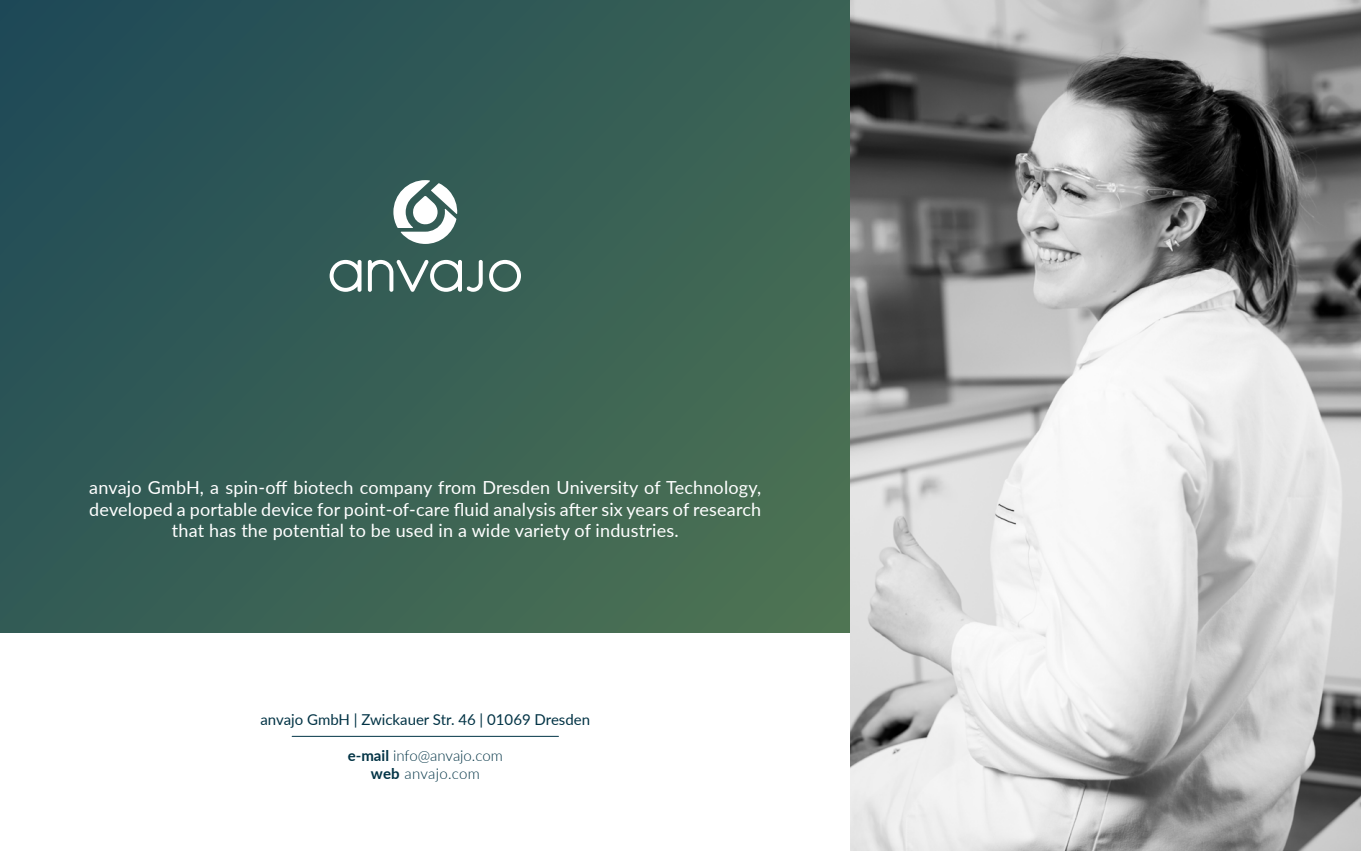
<style>
.page{position:relative;width:1361px;height:851px;background:#fff}
.page>*{position:absolute;margin:0;border:0;box-sizing:border-box;transform-origin:0 0}
.t1{font:18px/21.6px "Lato";letter-spacing:.01em;color:#fff;text-align:center}
.t2{font:15px "Lato";color:#023345}
.t3{font:300 15px "Lato";color:#023345}
.t4{font:300 15px "Lato";letter-spacing:.02em;color:#023345}
.s1{font-weight:700}
</style>
<div class="page">
<div style="left:0;top:0;width:850px;height:632px;background:linear-gradient(to right,#285156,#456c54)"></div>
<hr style="left:292px;top:735px;width:266px;height:1px;background:#003346">
<img style="left:850px;top:0;width:511px;height:850px">
<svg style="left:330px;top:260px;width:31px;height:32px"></svg>
<svg style="left:489px;top:260px;width:32px;height:32px"></svg>
<svg style="left:368px;top:259px;width:115px;height:33px"></svg>
<svg style="left:393px;top:180px;width:64px;height:64px"></svg>
<p class="t1" style="left:89px;top:475px;width:673px">anvajo GmbH, a spin-off biotech company from Dresden University of Technology, developed a portable device for point-of-care fluid analysis after six years of research that has the potential to be used in a wide variety of industries.</p>
<p class="t2" style="left:260px;top:709px;width:331px">anvajo GmbH | Zwickauer Str. 46 | 01069 Dresden</p>
<p class="t3" style="left:348px;top:745px;width:157px"><span class="s1">e-mail</span> info@anvajo.com</p>
<p class="t4" style="left:371px;top:763px;width:110px"><span class="s1">web</span> anvajo.com</p>
</div>
